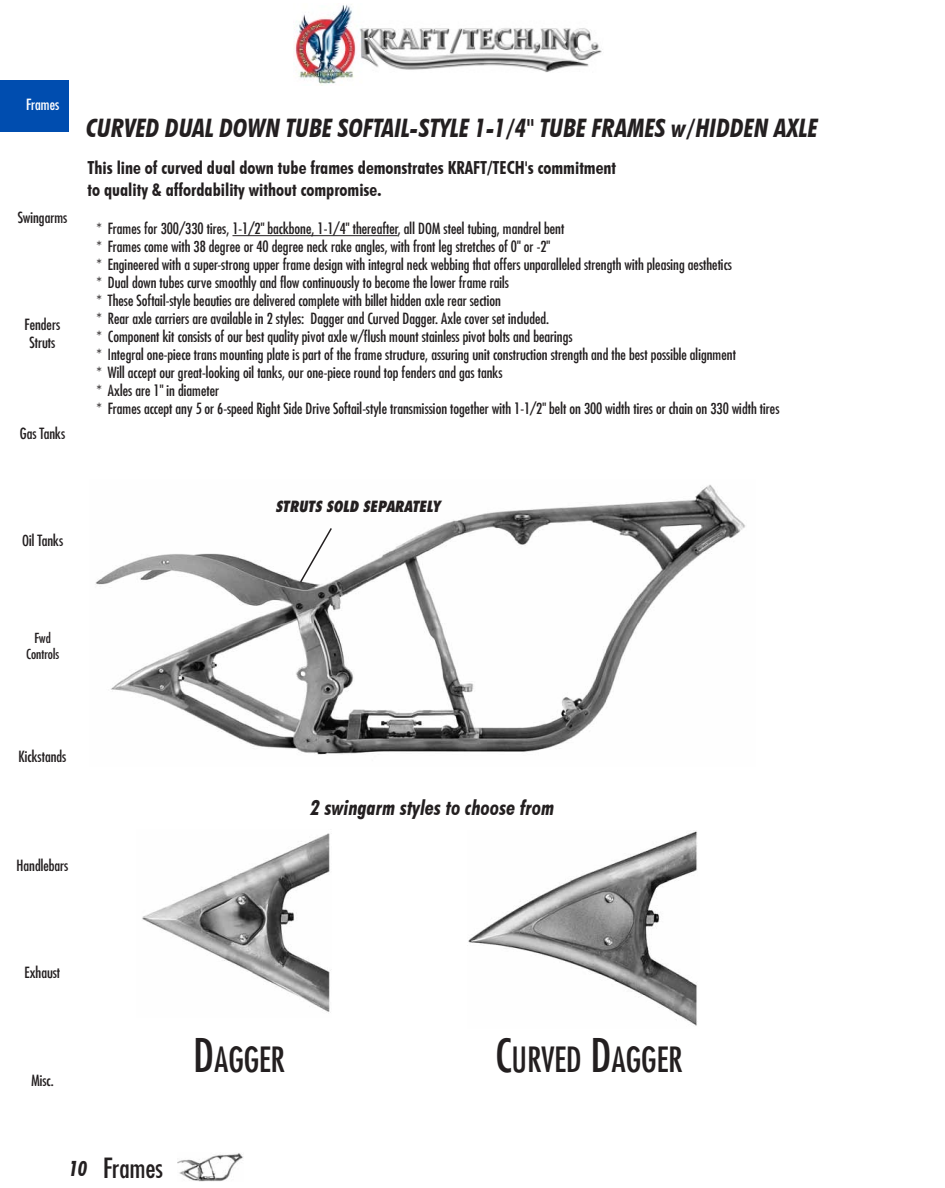
<style>
.page{position:relative;width:945px;height:1188px;background:#fff}
.page>*{position:absolute;margin:0;border:0;box-sizing:border-box;transform-origin:0 0}
.t1{font:condensed 33.75px "Futura";color:#231f20}
.t2{font:condensed 27px "Futura";color:#231f20}
.t3{font:italic 700 condensed 25.5px "Futura BT";color:#231f20}
.t4{font:italic 700 condensed 21px "Futura BT";color:#231f20}
.t5{font:700 condensed 18px/21.6px "Futura BT";color:#231f20}
.t6{font:condensed 15px/18px "Futura";color:#231f20;text-align:center}
.t7{font:italic 800 condensed 15px "Futura";color:#231f20}
.t8{font:condensed 15px "Futura";color:#fff}
.t9{font:condensed 13.5px/16.2px "Futura";color:#231f20;text-align:center}
.s1{font-size:45px}
</style>
<div class="page">
<img style="left:95px;top:485px;width:651px;height:270px">
<div style="left:0;top:81px;width:69px;height:51px;background:#004daf"></div>
<img style="left:294px;top:4px;width:308px;height:81px">
<hr style="left:232px;top:235px;width:166px;height:1px;background:#231f20">
<img style="left:142px;top:833px;width:189px;height:180px">
<img style="left:468px;top:831px;width:230px;height:195px">
<svg style="left:299px;top:526px;width:34px;height:58px"></svg>
<img style="left:177px;top:1153px;width:67px;height:28px">
<p class="t8" style="left:26px;top:95px;width:35px">Frames</p>
<p class="t6" style="left:18px;top:208px;width:51px">Swingarms</p>
<p class="t6" style="left:25px;top:315px;width:37px">Fenders<br>Struts</p>
<p class="t6" style="left:20px;top:424px;width:47px">Gas Tanks</p>
<h3 class="t3" style="left:86px;top:113px;width:733px">CURVED DUAL DOWN TUBE SOFTAIL-STYLE 1-1/4" TUBE FRAMES w/HIDDEN AXLE</h3>
<p class="t5" style="left:87px;top:157px;width:530px">This line of curved dual down tube frames demonstrates KRAFT/TECH's commitment to quality &amp; affordability without compromise.</p>
<p class="t6" style="left:96px;top:220px;width:685px;text-align:left">* Frames for 300/330 tires, 1-1/2" backbone, 1-1/4" thereafter, all DOM steel tubing, mandrel bent<br>* Frames come with 38 degree or 40 degree neck rake angles, with front leg stretches of 0" or -2"<br>* Engineered with a super-strong upper frame design with integral neck webbing that offers unparalleled strength with pleasing aesthetics<br>* Dual down tubes curve smoothly and flow continuously to become the lower frame rails<br>* These Softail-style beauties are delivered complete with billet hidden axle rear section<br>* Rear axle carriers are available in 2 styles: Dagger and Curved Dagger. Axle cover set included.<br>* Component kit consists of our best quality pivot axle w/flush mount stainless pivot bolts and bearings<br>* Integral one-piece trans mounting plate is part of the frame structure, assuring unit construction strength and the best possible alignment<br>* Will accept our great-looking oil tanks, our one-piece round top fenders and gas tanks<br>* Axles are 1" in diameter<br>* Frames accept any 5 or 6-speed Right Side Drive Softail-style transmission together with 1-1/2" belt on 300 width tires or chain on 330 width tires</p>
<p class="t6" style="left:22px;top:531px;width:43px">Oil Tanks</p>
<p class="t7" style="left:275px;top:496px;width:167px">STRUTS SOLD SEPARATELY</p>
<p class="t9" style="left:26px;top:629px;width:35px">Fwd<br>Controls</p>
<p class="t6" style="left:18px;top:747px;width:49px">Kickstands</p>
<p class="t6" style="left:16px;top:856px;width:53px">Handlebars</p>
<h3 class="t4" style="left:311px;top:795px;width:245px">2 swingarm styles to choose from</h3>
<p class="t6" style="left:25px;top:963px;width:37px">Exhaust</p>
<p class="t6" style="left:31px;top:1071px;width:24px">Misc.</p>
<h1 class="t1" style="left:193px;top:1038px;width:93px"><span class="s1">D</span>AGGER</h1>
<h1 class="t1" style="left:495px;top:1038px;width:189px"><span class="s1">C</span>URVED <span class="s1">D</span>AGGER</h1>
<h3 class="t4" style="left:69px;top:1156px;width:20px">10</h3>
<h2 class="t2" style="left:103px;top:1151px;width:61px">Frames</h2>
</div>
